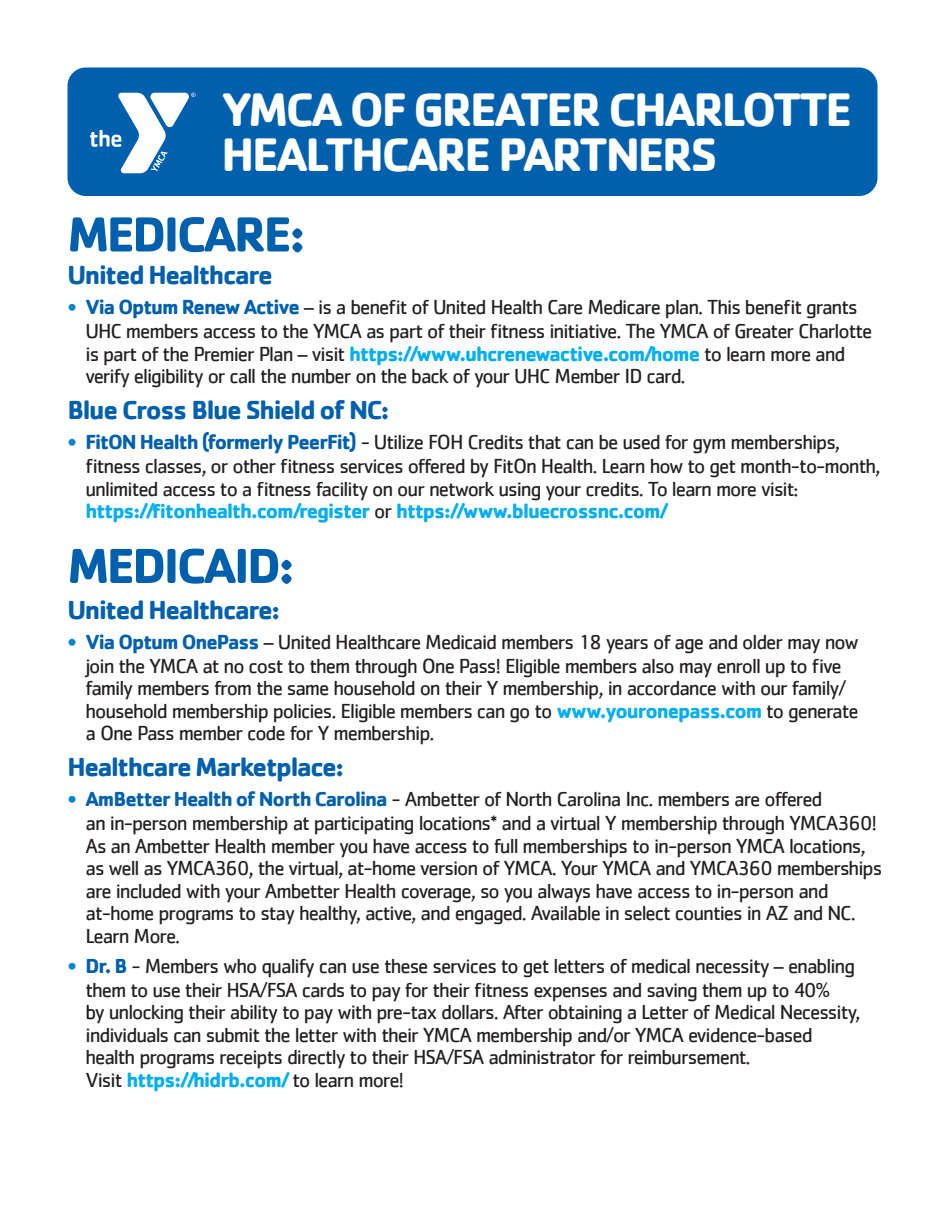
<style>
.page{position:relative;width:945px;height:1215px;background:#fff}
.page>*{position:absolute;margin:0;border:0;box-sizing:border-box;transform-origin:0 0}
.t1{font:700 51px "Cachet";letter-spacing:-.05em;color:#0160ae}
.t2{font:700 48.6px "Cachet";letter-spacing:-.05em;color:#fff}
.t3{font:700 27px "Cachet";letter-spacing:-.05em;color:#0160ae}
.t4{font:21px/22.5px "Cachet";letter-spacing:-.05em;color:#231f20}
.t5{font:700 21px "Cachet";letter-spacing:-.05em;color:#00aeef}
.s1{font-weight:700;color:#0089cf}
.s2{font-weight:700;color:#0160ae}
.s3{font-weight:700;color:#00aeef}
.s4{font-weight:400;color:#231f20}
</style>
<div class="page">
<div style="left:68px;top:68px;width:810px;height:128px;background:#0160ae;border-radius:18px"></div>
<svg style="left:90px;top:93px;width:106px;height:80px"></svg>
<p class="t2" style="left:222px;top:78px;width:632px">YMCA OF GREATER CHARLOTTE</p>
<p class="t2" style="left:222px;top:123px;width:498px">HEALTHCARE PARTNERS</p>
<p class="t1" style="left:68px;top:201px;width:240px">MEDICARE:</p>
<p class="t3" style="left:68px;top:258px;width:207px">United Healthcare</p>
<p class="t4" style="left:68px;top:296px;width:792px"><span class="s1">•</span> <span class="s2">Via Optum Renew Active</span> – is a benefit of United Health Care Medicare plan. This benefit grants</p>
<p class="t4" style="left:86px;top:320px;width:788px">UHC members access to the YMCA as part of their fitness initiative. The YMCA of Greater Charlotte</p>
<p class="t4" style="left:85px;top:342px;width:762px">is part of the Premier Plan – visit <span class="s3">https://www.uhcrenewactive.com/home</span> to learn more and</p>
<p class="t4" style="left:85px;top:365px;width:602px">verify eligibility or call the number on the back of your UHC Member ID card.</p>
<p class="t3" style="left:68px;top:393px;width:324px">Blue Cross Blue Shield of NC:</p>
<p class="t4" style="left:68px;top:431px;width:774px"><span class="s1">•</span> <span class="s2">FitON Health (formerly PeerFit)</span> - Utilize FOH Credits that can be used for gym memberships,</p>
<p class="t4" style="left:86px;top:455px;width:797px">fitness classes, or other fitness services offered by FitOn Health. Learn how to get month-to-month,</p>
<p class="t4" style="left:85px;top:477px;width:715px">unlimited access to a fitness facility on our network using your credits. To learn more visit:</p>
<p class="t5" style="left:86px;top:498px;width:583px">https://fitonhealth.com/register <span class="s4">or</span> https://www.bluecrossnc.com/</p>
<p class="t1" style="left:68px;top:533px;width:229px">MEDICAID:</p>
<p class="t3" style="left:68px;top:592px;width:214px">United Healthcare:</p>
<p class="t4" style="left:68px;top:630px;width:793px"><span class="s1">•</span> <span class="s2">Via Optum OnePass</span> – United Healthcare Medicaid members 18 years of age and older may now</p>
<p class="t4" style="left:86px;top:654px;width:758px">join the YMCA at no cost to them through One Pass! Eligible members also may enroll up to five</p>
<p class="t4" style="left:85px;top:677px;width:762px">family members from the same household on their Y membership, in accordance with our family/</p>
<p class="t4" style="left:85px;top:699px;width:775px">household membership policies. Eligible members can go to <span class="s3">www.youronepass.com</span> to generate</p>
<p class="t4" style="left:85px;top:722px;width:351px">a One Pass member code for Y membership.</p>
<p class="t3" style="left:68px;top:750px;width:278px">Healthcare Marketplace:</p>
<p class="t4" style="left:68px;top:788px;width:757px"><span class="s1">•</span> <span class="s2">AmBetter Health of North Carolina</span> - Ambetter of North Carolina Inc. members are offered</p>
<p class="t4" style="left:86px;top:812px;width:793px">an in-person membership at participating locations* and a virtual Y membership through YMCA360!</p>
<p class="t4" style="left:85px;top:834px;width:782px">As an Ambetter Health member you have access to full memberships to in-person YMCA locations,</p>
<p class="t4" style="left:85px;top:857px;width:798px">as well as YMCA360, the virtual, at-home version of YMCA. Your YMCA and YMCA360 memberships</p>
<p class="t4" style="left:85px;top:879px;width:745px">are included with your Ambetter Health coverage, so you always have access to in-person and</p>
<p class="t4" style="left:85px;top:902px;width:772px">at-home programs to stay healthy, active, and engaged. Available in select counties in AZ and NC.<br>Learn More.</p>
<p class="t4" style="left:68px;top:954px;width:789px"><span class="s1">•</span> <span class="s2">Dr. B</span> - Members who qualify can use these services to get letters of medical necessity – enabling</p>
<p class="t4" style="left:86px;top:978px;width:746px">them to use their HSA/FSA cards to pay for their fitness expenses and saving them up to 40%</p>
<p class="t4" style="left:85px;top:1001px;width:777px">by unlocking their ability to pay with pre-tax dollars. After obtaining a Letter of Medical Necessity,</p>
<p class="t4" style="left:85px;top:1023px;width:729px">individuals can submit the letter with their YMCA membership and/or YMCA evidence-based</p>
<p class="t4" style="left:85px;top:1046px;width:667px">health programs receipts directly to their HSA/FSA administrator for reimbursement.</p>
<p class="t5" style="left:85px;top:1066px;width:320px"><span class="s4">Visit</span> https://hidrb.com/ <span class="s4">to learn more!</span></p>
</div>
